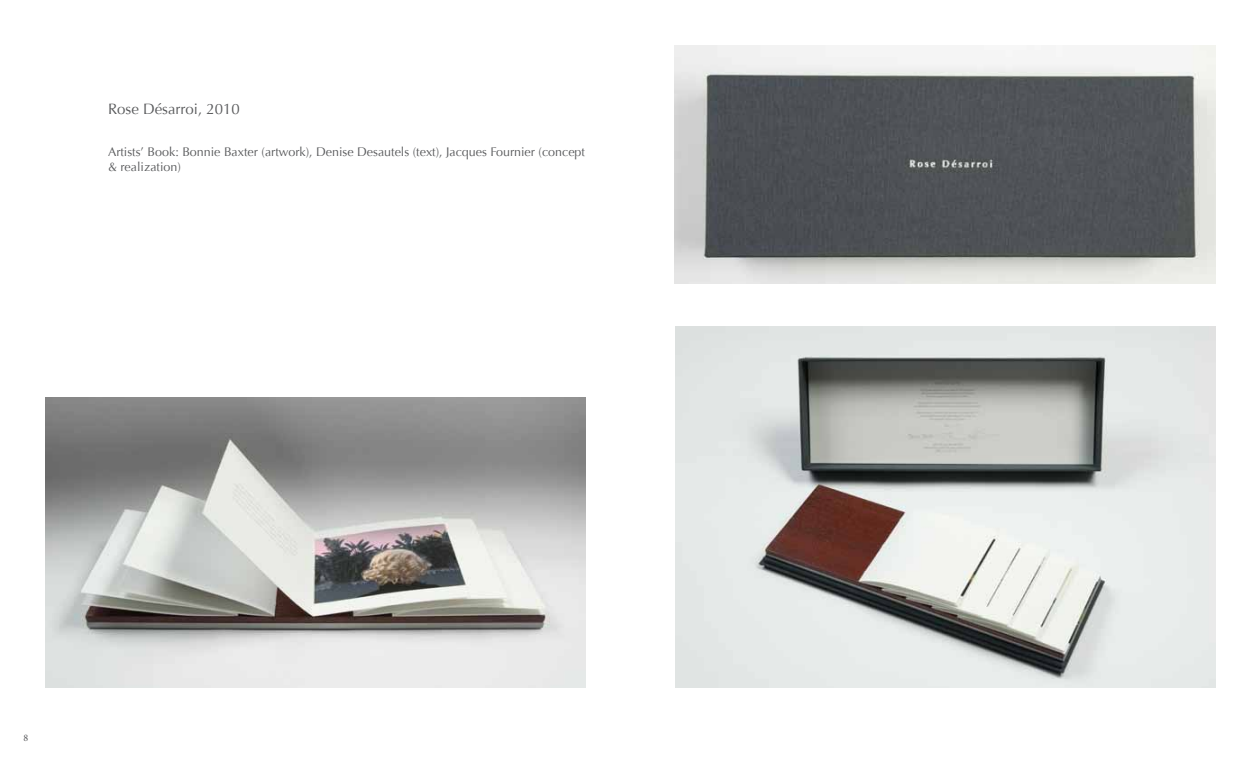
<style>
.page{position:relative;width:1260px;height:765px;background:#fff}
.page>*{position:absolute;margin:0;border:0;box-sizing:border-box;transform-origin:0 0}
.t1{font:15px "Optima";color:#58595b}
.t2{font:12.5px/15px "Optima";color:#58595b}
.t3{font:10px "Minion Pro";color:#58595b}
</style>
<div class="page">
<img style="left:676px;top:326px;width:540px;height:362px">
<img style="left:674px;top:45px;width:542px;height:238px">
<img style="left:46px;top:397px;width:540px;height:291px">
<p class="t1" style="left:108px;top:100px;width:133px">Rose Désarroi, 2010</p>
<p class="t2" style="left:108px;top:144px;width:479px">Artists’ Book: Bonnie Baxter (artwork), Denise Desautels (text), Jacques Fournier (concept &amp; realization)</p>
<p class="t3" style="left:23px;top:731px;width:6px">8</p>
</div>
